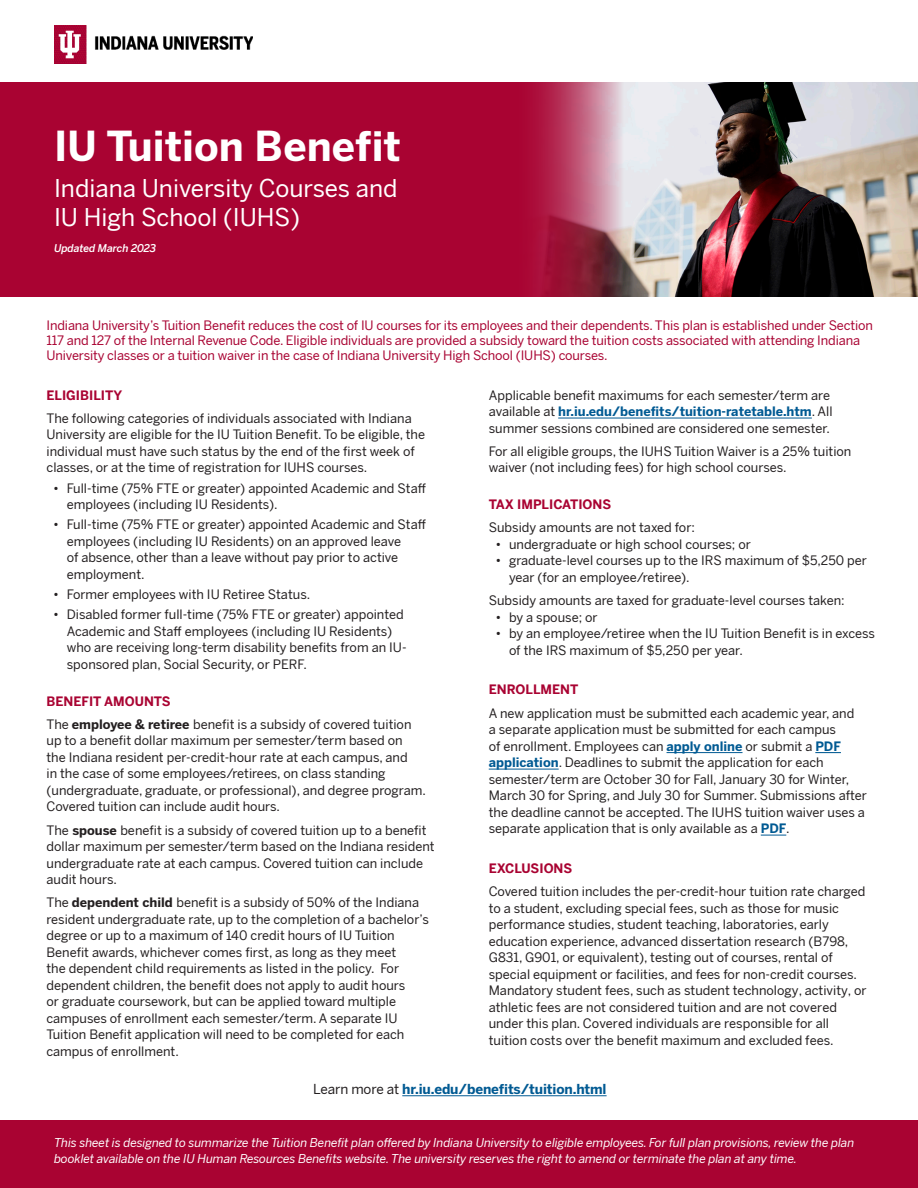
<style>
.page{position:relative;width:918px;height:1188px;background:#fff}
.page>*{position:absolute;margin:0;border:0;box-sizing:border-box;transform-origin:0 0}
.t1{font:700 40.5px "Benton Sans";color:#fff}
.t2{font:24px/28.8px "Benton Sans";color:#fff}
.t3{font:700 13.5px "Benton Sans";letter-spacing:-.01em;color:#005a93}
.t4{font:12.75px/16.5px "Benton Sans";color:#231f20}
.t5{font:12.75px/15.3px "Benton Sans";letter-spacing:-.01em;color:#a90332}
.t6{font:700 12.75px "Benton Sans";color:#a90332}
.t7{font:italic 12px/16.5px "Benton Sans";letter-spacing:-.01em;color:#fff}
.t8{font:italic 500 10.5px "Benton Sans";letter-spacing:-.01em;color:#fff}
.s1{font-weight:700}
.s2{font-weight:700;color:#005a93}
.s3{font-weight:700;color:#a90332}
.s4{font-weight:400;color:#231f20}
</style>
<div class="page">
<div style="left:0;top:1120px;width:918px;height:68px;background:#a90332"></div>
<hr style="left:558px;top:418px;width:254px;height:1px;background:#005a93">
<img style="left:54px;top:25px;width:199px;height:39px">
<div style="left:0;top:82px;width:918px;height:215px;background:#a90332"></div>
<img style="left:535px;top:82px;width:383px;height:215px">
<hr style="left:402px;top:1095px;width:205px;height:1px;background:#005a93">
<hr style="left:667px;top:752px;width:76px;height:1px;background:#005a93">
<svg style="left:815px;top:752px;width:26px;height:1px"></svg>
<hr style="left:489px;top:769px;width:70px;height:1px;background:#005a93">
<svg style="left:761px;top:835px;width:25px;height:1px"></svg>
<p class="t1" style="left:54px;top:121px;width:348px">IU Tuition Benefit</p>
<p class="t2" style="left:54px;top:174px;width:345px">Indiana University Courses and<br>IU High School (IUHS)</p>
<p class="t8" style="left:54px;top:241px;width:104px">Updated March 2023</p>
<p class="t5" style="left:47px;top:317px;width:828px">Indiana University’s Tuition Benefit reduces the cost of IU courses for its employees and their dependents. This plan is established under Section<br>117 and 127 of the Internal Revenue Code. Eligible individuals are provided a subsidy toward the tuition costs associated with attending Indiana<br>University classes or a tuition waiver in the case of Indiana University High School (IUHS) courses.</p>
<h1 class="t6" style="left:47px;top:387px;width:77px">ELIGIBILITY</h1>
<p class="t4" style="left:47px;top:410px;width:367px">The following categories of individuals associated with Indiana</p>
<p class="t4" style="left:47px;top:427px;width:380px">University are eligible for the IU Tuition Benefit. To be eligible, the individual must have such status by the end of the first week of classes, or at the time of registration for IUHS courses.</p>
<p class="t4" style="left:67px;top:480px;width:361px;text-indent:-14px">• Full-time (75% FTE or greater) appointed Academic and Staff employees (including IU Residents).</p>
<p class="t4" style="left:67px;top:517px;width:361px;text-indent:-14px">• Full-time (75% FTE or greater) appointed Academic and Staff employees (including IU Residents) on an approved leave</p>
<p class="t4" style="left:67px;top:550px;width:333px">of absence, other than a leave without pay prior to active employment.</p>
<p class="t4" style="left:53px;top:586px;width:258px">• Former employees with IU Retiree Status.</p>
<p class="t4" style="left:53px;top:607px;width:352px">• Disabled former full-time (75% FTE or greater) appointed</p>
<p class="t4" style="left:67px;top:623px;width:341px">Academic and Staff employees (including IU Residents) who are receiving long-term disability benefits from an IU&shy;sponsored plan, Social Security, or PERF.</p>
<h2 class="t6" style="left:47px;top:693px;width:126px">BENEFIT AMOUNTS</h2>
<p class="t4" style="left:47px;top:716px;width:367px">The <span class="s1">employee &amp; retiree</span> benefit is a subsidy of covered tuition up to a benefit dollar maximum per semester/term based on</p>
<p class="t4" style="left:47px;top:749px;width:381px">the Indiana resident per-credit-hour rate at each campus, and<br>in the case of some employees/retirees, on class standing (undergraduate, graduate, or professional), and degree program.<br>Covered tuition can include audit hours.</p>
<p class="t4" style="left:47px;top:822px;width:390px">The <span class="s1">spouse</span> benefit is a subsidy of covered tuition up to a benefit dollar maximum per semester/term based on the Indiana resident</p>
<p class="t4" style="left:47px;top:855px;width:378px">undergraduate rate at each campus. Covered tuition can include audit hours.</p>
<p class="t4" style="left:47px;top:895px;width:374px">The <span class="s1">dependent child</span> benefit is a subsidy of 50% of the Indiana</p>
<p class="t4" style="left:47px;top:911px;width:384px">resident undergraduate rate, up to the completion of a bachelor’s</p>
<p class="t4" style="left:47px;top:928px;width:350px">degree or up to a maximum of 140 credit hours of IU Tuition</p>
<p class="t4" style="left:47px;top:944px;width:360px">Benefit awards, whichever comes first, as long as they meet the dependent child requirements as listed in the policy. For dependent children, the benefit does not apply to audit hours or graduate coursework, but can be applied toward multiple campuses of enrollment each semester/term. A separate IU</p>
<p class="t4" style="left:47px;top:1027px;width:359px">Tuition Benefit application will need to be completed for each</p>
<p class="t4" style="left:47px;top:1043px;width:134px">campus of enrollment.</p>
<p class="t4" style="left:489px;top:387px;width:345px">Applicable benefit maximums for each semester/term are available at <span class="s2">hr.iu.edu/benefits/tuition-ratetable.htm</span>. All summer sessions combined are considered one semester.</p>
<p class="t4" style="left:489px;top:443px;width:364px">For all eligible groups, the IUHS Tuition Waiver is a 25% tuition waiver (not including fees) for high school courses.</p>
<h3 class="t6" style="left:489px;top:496px;width:124px">TAX IMPLICATIONS</h3>
<p class="t4" style="left:489px;top:520px;width:208px">Subsidy amounts are not taxed for:</p>
<p class="t4" style="left:496px;top:536px;width:257px">• undergraduate or high school courses; or</p>
<p class="t4" style="left:509px;top:553px;width:360px;text-indent:-14px">• graduate-level courses up to the IRS maximum of $5,250 per year (for an employee/retiree).</p>
<p class="t4" style="left:489px;top:592px;width:358px">Subsidy amounts are taxed for graduate-level courses taken:</p>
<p class="t4" style="left:496px;top:609px;width:104px">• by a spouse; or</p>
<p class="t4" style="left:509px;top:625px;width:368px;text-indent:-14px">• by an employee/retiree when the IU Tuition Benefit is in excess of the IRS maximum of $5,250 per year.</p>
<p class="t4" style="left:489px;top:678px;width:367px;line-height:23.2px"><span class="s3">ENROLLMENT<br></span>A new application must be submitted each academic year, and</p>
<p class="t4" style="left:489px;top:721px;width:380px">a separate application must be submitted for each campus<br>of enrollment. Employees can <span class="s2">apply online</span> or submit a <span class="s2">PDF application</span>. Deadlines to submit the application for each semester/term are October 30 for Fall, January 30 for Winter, March 30 for Spring, and July 30 for Summer. Submissions after the deadline cannot be accepted. The IUHS tuition waiver uses a separate application that is only available as a <span class="s2">PDF</span>.</p>
<p class="t4" style="left:489px;top:857px;width:378px;line-height:23.2px"><span class="s3">EXCLUSIONS<br></span>Covered tuition includes the per-credit-hour tuition rate charged</p>
<p class="t4" style="left:489px;top:900px;width:379px">to a student, excluding special fees, such as those for music performance studies, student teaching, laboratories, early education experience, advanced dissertation research (B798, G831, G901, or equivalent), testing out of courses, rental of special equipment or facilities, and fees for non-credit courses.<br>Mandatory student fees, such as student technology, activity, or athletic fees are not considered tuition and are not covered under this plan. Covered individuals are responsible for all tuition costs over the benefit maximum and excluded fees.</p>
<h5 class="t3" style="left:313px;top:1080px;width:295px"><span class="s4">Learn more at</span> hr.iu.edu/benefits/tuition.html</h5>
<p class="t7" style="left:54px;top:1134px;width:802px">This sheet is designed to summarize the Tuition Benefit plan offered by Indiana University to eligible employees. For full plan provisions, review the plan booklet available on the IU Human Resources Benefits website. The university reserves the right to amend or terminate the plan at any time.</p>
</div>
